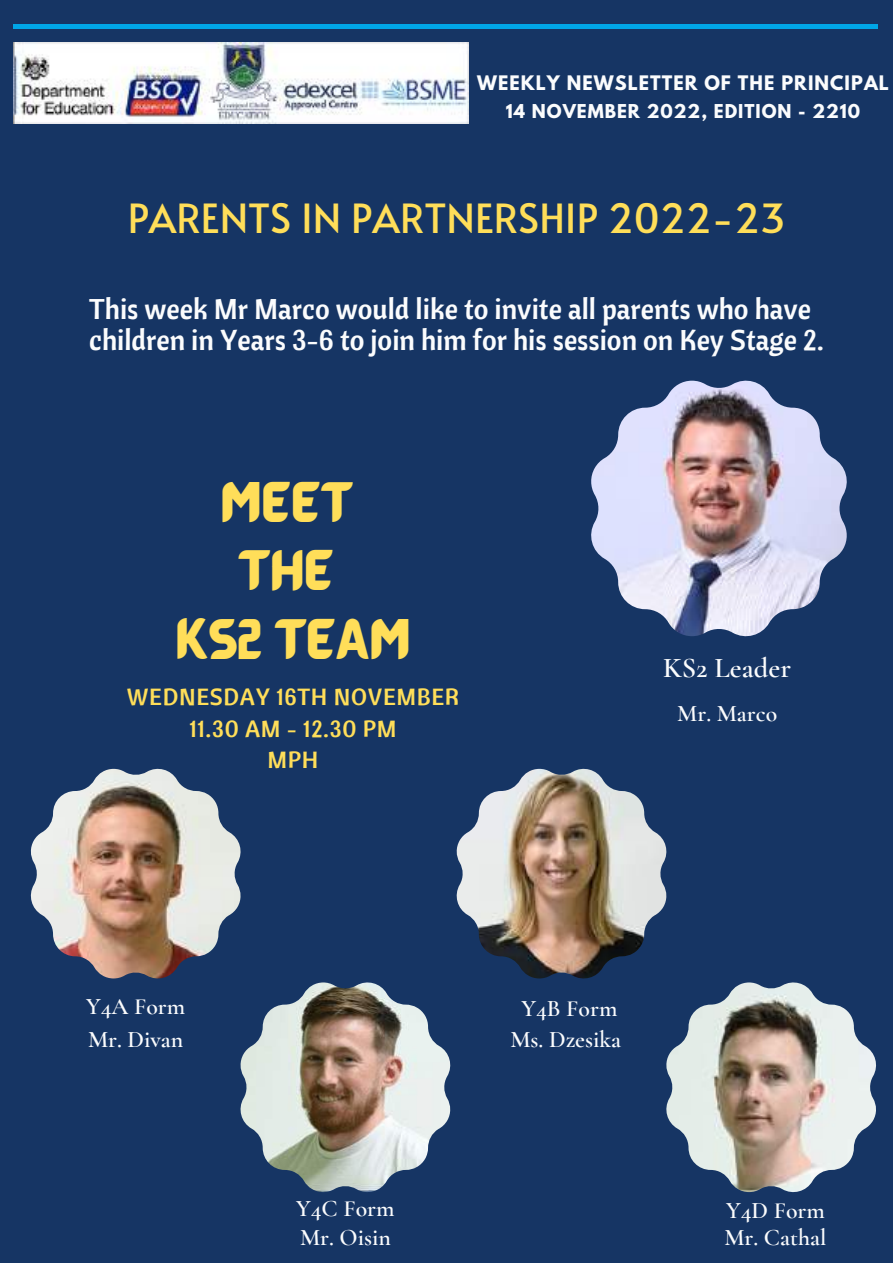
<style>
.page{position:relative;width:893px;height:1264px;background:#fff}
.page>*{position:absolute;margin:0;border:0;box-sizing:border-box;transform-origin:0 0}
.t1{font:42.6px/68.6px "BARABARA Regular";color:#ffde59;text-align:center}
.t2{font:40.05px "Alata";color:#ffde59}
.t3{font:600 28.65px "Cormorant Garamond";color:#fbfcfd}
.t4{font:28.35px/31.5px "Cantora One";color:#fbfcfd}
.t5{font:600 23.7px/33px "Cormorant Garamond";color:#fbfcfd}
.t6{font:23.25px/31.5px "Cantora One";letter-spacing:.03em;color:#ffde59;text-align:center}
.t7{font:700 17.7px "League Spartan";letter-spacing:.06em;color:#fbfcfd}
.t8{font:700 16.95px "League Spartan";letter-spacing:.06em;color:#fbfcfd}
</style>
<div class="page">
<div style="left:0;top:0;width:892px;height:1262px;background:#163564"></div>
<hr style="left:13px;top:25px;width:864px;height:3px;background:#00a6e7">
<img style="left:13px;top:43px;width:455px;height:81px">
<img style="left:456px;top:768px;width:210px;height:210px">
<img style="left:666px;top:982px;width:209px;height:210px">
<img style="left:31px;top:768px;width:209px;height:210px">
<img style="left:240px;top:982px;width:210px;height:210px">
<img style="left:591px;top:380px;width:255px;height:256px">
<p class="t7" style="left:477px;top:74px;width:413px">WEEKLY NEWSLETTER OF THE PRINCIPAL</p>
<p class="t8" style="left:506px;top:103px;width:356px">14 NOVEMBER 2022, EDITION - 2210</p>
<h2 class="t2" style="left:128px;top:189px;width:659px">PARENTS IN PARTNERSHIP 2022-23</h2>
<p class="t4" style="left:89px;top:292px;width:736px">This week Mr Marco would like to invite all parents who have children in Years 3-6 to join him for his session on Key Stage 2.</p>
<h1 class="t1" style="left:175px;top:465px;width:236px">MEET<br>THE<br>KS2 TEAM</h1>
<p class="t6" style="left:127px;top:681px;width:334px">WEDNESDAY 16TH NOVEMBER<br>11.30 AM - 12.30 PM<br>MPH</p>
<p class="t3" style="left:663px;top:650px;width:129px">KS2 Leader</p>
<p class="t5" style="left:677px;top:696px;width:102px">Mr. Marco</p>
<p class="t5" style="left:86px;top:990px;width:100px">Y4A Form<br>Mr. Divan</p>
<p class="t5" style="left:510px;top:993px;width:112px;line-height:31px;text-align:center">Y4B Form<br>Ms. Dzesika</p>
<p class="t5" style="left:296px;top:1193px;width:100px;line-height:29.8px">Y4C Form<br>Mr. Oisin</p>
<p class="t5" style="left:724px;top:1196px;width:103px;line-height:27.6px">Y4D Form<br>Mr. Cathal</p>
</div>
